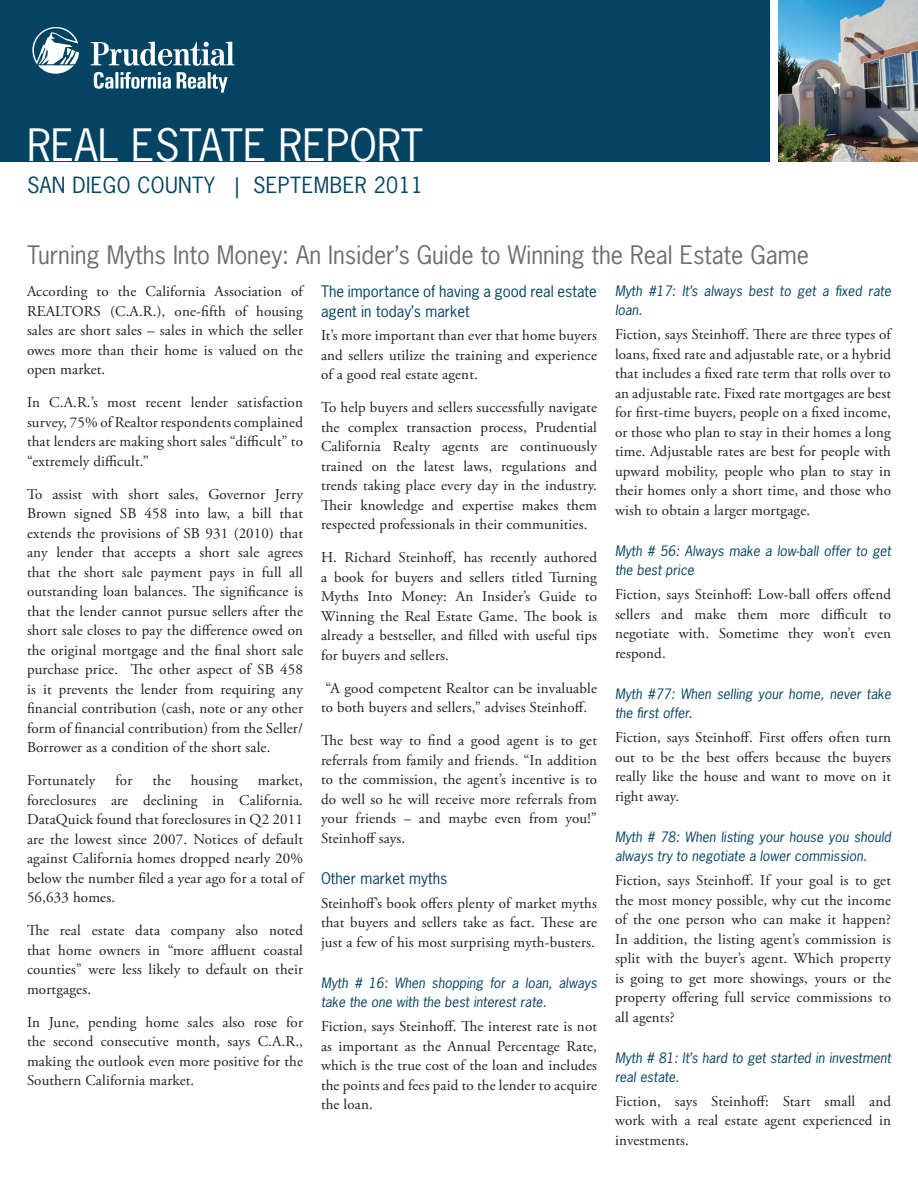
<style>
.page{position:relative;width:918px;height:1188px;background:#fff}
.page>*{position:absolute;margin:0;border:0;box-sizing:border-box;transform-origin:0 0}
.t1{font:42px "News Gothic Std";color:#fff}
.t2{font:24px "News Gothic Std";color:#6d7071}
.t3{font:21px "News Gothic Std";letter-spacing:.02em;color:#044361}
.t4{font:15px/19.5px "Adobe Garamond Pro";letter-spacing:.01em;color:#231f20;text-align:justify}
.t5{font:15px/19.5px "News Gothic Std";letter-spacing:.005em;color:#044361}
.t6{font:italic 13.5px/19.5px "News Gothic Std";letter-spacing:.005em;color:#044361}
</style>
<div class="page">
<div style="left:0;top:0;width:770px;height:162px;background:#044361"></div>
<svg style="left:32px;top:27px;width:203px;height:66px"></svg>
<img style="left:779px;top:0;width:139px;height:162px">
<h1 class="t1" style="left:27px;top:118px;width:388px">real estate report</h1>
<h3 class="t3" style="left:27px;top:172px;width:398px">san diego county | september 2011</h3>
<h2 class="t2" style="left:27px;top:240px;width:784px">Turning Myths Into Money: An Insider’s Guide to Winning the Real Estate Game</h2>
<p class="t4" style="left:27px;top:282px;width:278px">According to the California Association of REALTORS (C.A.R.), one-fifth of housing sales are short sales – sales in which the seller owes more than their home is valued on the open market.</p>
<p class="t4" style="left:27px;top:393px;width:278px">In C.A.R.’s most recent lender satisfaction survey, 75% of Realtor respondents complained that lenders are making short sales “difficult” to “extremely difficult.”</p>
<p class="t4" style="left:27px;top:485px;width:278px">To assist with short sales, Governor Jerry Brown signed SB 458 into law, a bill that extends the provisions of SB 931 (2010) that any lender that accepts a short sale agrees that the short sale payment pays in full all outstanding loan balances. The significance is that the lender cannot pursue sellers after the short sale closes to pay the difference owed on the original mortgage and the final short sale purchase price. The other aspect of SB 458 is it prevents the lender from requiring any financial contribution (cash, note or any other form of financial contribution) from the Seller/ Borrower as a condition of the short sale.</p>
<p class="t4" style="left:27px;top:771px;width:70px">Fortunately</p>
<p class="t4" style="left:115px;top:771px;width:18px">for</p>
<p class="t4" style="left:152px;top:771px;width:20px">the</p>
<p class="t4" style="left:191px;top:771px;width:48px">housing</p>
<p class="t4" style="left:27px;top:771px;width:278px;text-indent:231px">market, foreclosures are declining in California.<br>DataQuick found that foreclosures in Q2 2011 are the lowest since 2007. Notices of default against California homes dropped nearly 20% below the number filed a year ago for a total of 56,633 homes.</p>
<p class="t4" style="left:27px;top:921px;width:278px">The real estate data company also noted that home owners in “more affluent coastal counties” were less likely to default on their mortgages.</p>
<p class="t4" style="left:27px;top:1013px;width:278px">In June, pending home sales also rose for the second consecutive month, says C.A.R., making the outlook even more positive for the Southern California market.</p>
<p class="t5" style="left:321px;top:282px;width:277px">The importance of having a good real estate agent in today’s market</p>
<p class="t4" style="left:321px;top:326px;width:278px">It’s more important than ever that home buyers and sellers utilize the training and experience of a good real estate agent.</p>
<p class="t4" style="left:321px;top:398px;width:278px">To help buyers and sellers successfully navigate the complex transaction process, Prudential California Realty agents are continuously trained on the latest laws, regulations and trends taking place every day in the industry.<br>Their knowledge and expertise makes them respected professionals in their communities.</p>
<p class="t4" style="left:321px;top:548px;width:278px">H. Richard Steinhoff, has recently authored a book for buyers and sellers titled Turning Myths Into Money: An Insider’s Guide to Winning the Real Estate Game. The book is already a bestseller, and filled with useful tips for buyers and sellers.</p>
<p class="t4" style="left:321px;top:679px;width:277px;text-indent:5px">“A good competent Realtor can be invaluable to both buyers and sellers,” advises Steinhoff.</p>
<p class="t4" style="left:321px;top:731px;width:278px">The best way to find a good agent is to get referrals from family and friends. “In addition to the commission, the agent’s incentive is to do well so he will receive more referrals from your friends – and maybe even from you!” Steinhoff says.</p>
<p class="t5" style="left:321px;top:868px;width:128px">Other market myths</p>
<p class="t4" style="left:321px;top:894px;width:278px">Steinhoff’s book offers plenty of market myths that buyers and sellers take as fact. These are just a few of his most surprising myth-busters.</p>
<p class="t6" style="left:321px;top:973px;width:277px">Myth # 16: When shopping for a loan, always take the one with the best interest rate.</p>
<p class="t4" style="left:321px;top:1017px;width:278px">Fiction, says Steinhoff. The interest rate is not as important as the Annual Percentage Rate, which is the true cost of the loan and includes the points and fees paid to the lender to acquire the loan.</p>
<p class="t6" style="left:615px;top:281px;width:277px">Myth #17: It’s always best to get a fixed rate loan.</p>
<p class="t4" style="left:615px;top:325px;width:278px">Fiction, says Steinhoff. There are three types of loans, fixed rate and adjustable rate, or a hybrid that includes a fixed rate term that rolls over to an adjustable rate. Fixed rate mortgages are best for first-time buyers, people on a fixed income, or those who plan to stay in their homes a long time. Adjustable rates are best for people with upward mobility, people who plan to stay in their homes only a short time, and those who wish to obtain a larger mortgage.</p>
<p class="t6" style="left:615px;top:541px;width:278px">Myth # 56: Always make a low-ball offer to get the best price</p>
<p class="t4" style="left:615px;top:585px;width:278px">Fiction, says Steinhoff: Low-ball offers offend sellers and make them more difficult to negotiate with. Sometime they won’t even respond.</p>
<p class="t6" style="left:615px;top:684px;width:277px">Myth #77: When selling your home, never take the first offer.</p>
<p class="t4" style="left:615px;top:728px;width:278px">Fiction, says Steinhoff. First offers often turn out to be the best offers because the buyers really like the house and want to move on it right away.</p>
<p class="t6" style="left:615px;top:827px;width:277px">Myth # 78: When listing your house you should always try to negotiate a lower commission.</p>
<p class="t4" style="left:615px;top:871px;width:278px">Fiction, says Steinhoff. If your goal is to get the most money possible, why cut the income of the one person who can make it happen?<br>In addition, the listing agent’s commission is split with the buyer’s agent. Which property is going to get more showings, yours or the property offering full service commissions to all agents?</p>
<p class="t6" style="left:615px;top:1048px;width:277px">Myth # 81: It’s hard to get started in investment real estate.</p>
<p class="t4" style="left:615px;top:1092px;width:278px">Fiction, says Steinhoff: Start small and work with a real estate agent experienced in investments.</p>
</div>
